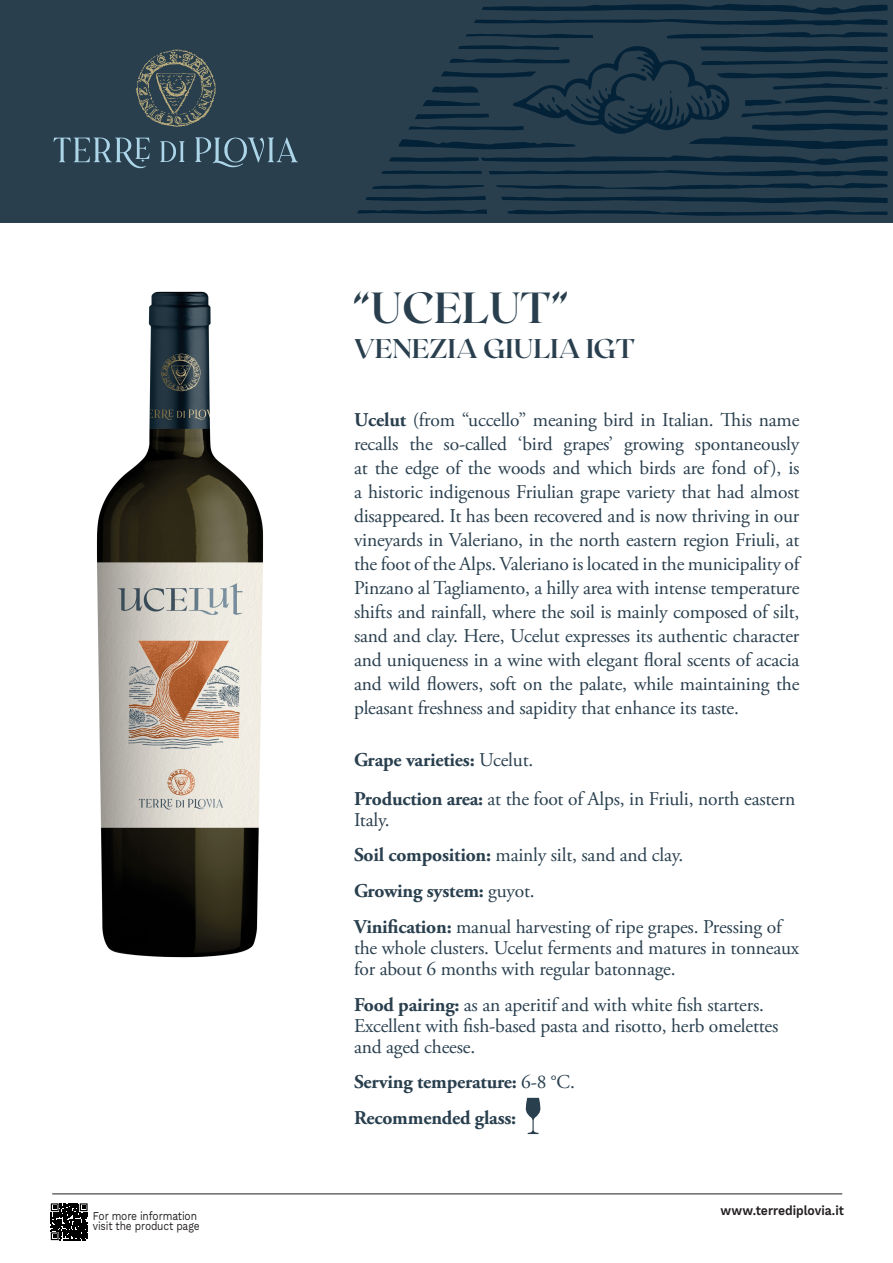
<style>
.page{position:relative;width:893px;height:1263px;background:#fff}
.page>*{position:absolute;margin:0;border:0;box-sizing:border-box;transform-origin:0 0}
.t1{font:700 43.5px "Roxborough CF";color:#293f4e}
.t2{font:700 27px "Roxborough CF";letter-spacing:-.01em;color:#293f4e}
.t3{font:19.5px/24px "Adobe Garamond Pro";letter-spacing:-.01em;color:#293f4e}
.t4{font:700 19.5px/35.7px "Adobe Garamond Pro";letter-spacing:-.01em;color:#293f4e}
.t5{font:600 13.5px "Work Sans";letter-spacing:-.005em;color:#231f20;scale:.9 1}
.t6{font:12px/10.1px "Work Sans";letter-spacing:-.015em;color:#231f20;scale:.85 1}
.s1{font-weight:700}
.s2{font-weight:400}
</style>
<div class="page">
<div style="left:0;top:0;width:893px;height:222px;background:#293f4e"></div>
<svg style="left:501px;top:196px;width:387px;height:7px"></svg>
<svg style="left:474px;top:4px;width:413px;height:22px"></svg>
<svg style="left:496px;top:183px;width:392px;height:7px"></svg>
<svg style="left:507px;top:209px;width:381px;height:7px"></svg>
<svg style="left:667px;top:32px;width:221px;height:6px"></svg>
<svg style="left:357px;top:209px;width:130px;height:5px"></svg>
<svg style="left:365px;top:196px;width:121px;height:5px"></svg>
<svg style="left:466px;top:34px;width:127px;height:4px"></svg>
<svg style="left:372px;top:185px;width:112px;height:4px"></svg>
<svg style="left:382px;top:155px;width:506px;height:21px"></svg>
<svg style="left:398px;top:45px;width:490px;height:104px"></svg>
<svg style="left:136px;top:50px;width:80px;height:77px"></svg>
<svg style="left:53px;top:138px;width:97px;height:30px"></svg>
<svg style="left:160px;top:141px;width:25px;height:21px"></svg>
<svg style="left:195px;top:137px;width:103px;height:30px"></svg>
<hr style="left:52px;top:1193px;width:790px;height:1px;background:#231f20">
<svg style="left:51px;top:1203px;width:37px;height:37px"></svg>
<img style="left:97px;top:291px;width:166px;height:667px">
<svg style="left:526px;top:1098px;width:15px;height:36px"></svg>
<p class="t6" style="left:93px;top:1211px;width:127px">For more information visit the product page</p>
<h1 class="t1" style="left:353px;top:279px;width:217px">“UCELUT”</h1>
<h2 class="t2" style="left:354px;top:331px;width:282px">VENEZIA GIULIA IGT</h2>
<p class="t3" style="left:354px;top:408px;width:447px;text-align:justify"><span class="s1">Ucelut</span> (from “uccello” meaning bird in Italian. This name recalls the so-called ‘bird grapes’ growing spontaneously at the edge of the woods and which birds are fond of), is a historic indigenous Friulian grape variety that had almost disappeared. It has been recovered and is now thriving in our vineyards in Valeriano, in the north eastern region Friuli, at the foot of the Alps. Valeriano is located in the municipality of Pinzano al Tagliamento, a hilly area with intense temperature shifts and rainfall, where the soil is mainly composed of silt, sand and clay. Here, Ucelut expresses its authentic character and uniqueness in a wine with elegant floral scents of acacia and wild flowers, soft on the palate, while maintaining the pleasant freshness and sapidity that enhance its taste.</p>
<p class="t3" style="left:354px;top:741px;width:443px;line-height:39px"><span class="s1">Grape varieties:</span> Ucelut.<br><span class="s1">Production area:</span> at the foot of Alps, in Friuli, north eastern</p>
<p class="t3" style="left:354px;top:802px;width:429px;line-height:35.7px">Italy.<br><span class="s1">Soil composition:</span> mainly silt, sand and clay.<br><span class="s1">Growing system:</span> guyot.<br><span class="s1">Vinification:</span> manual harvesting of ripe grapes. Pressing of</p>
<p class="t3" style="left:354px;top:938px;width:447px;line-height:21px">the whole clusters. Ucelut ferments and matures in tonneaux for about 6 months with regular batonnage.</p>
<p class="t3" style="left:354px;top:994px;width:426px;line-height:21px"><span class="s1">Food pairing:</span> as an aperitif and with white fish starters.<br>Excellent with fish-based pasta and risotto, herb omelettes and aged cheese.</p>
<p class="t4" style="left:354px;top:1064px;width:222px">Serving temperature: <span class="s2">6-8 °C.<br></span>Recommended glass:</p>
<p class="t5" style="left:720px;top:1202px;width:139px">www.terrediplovia.it</p>
</div>
